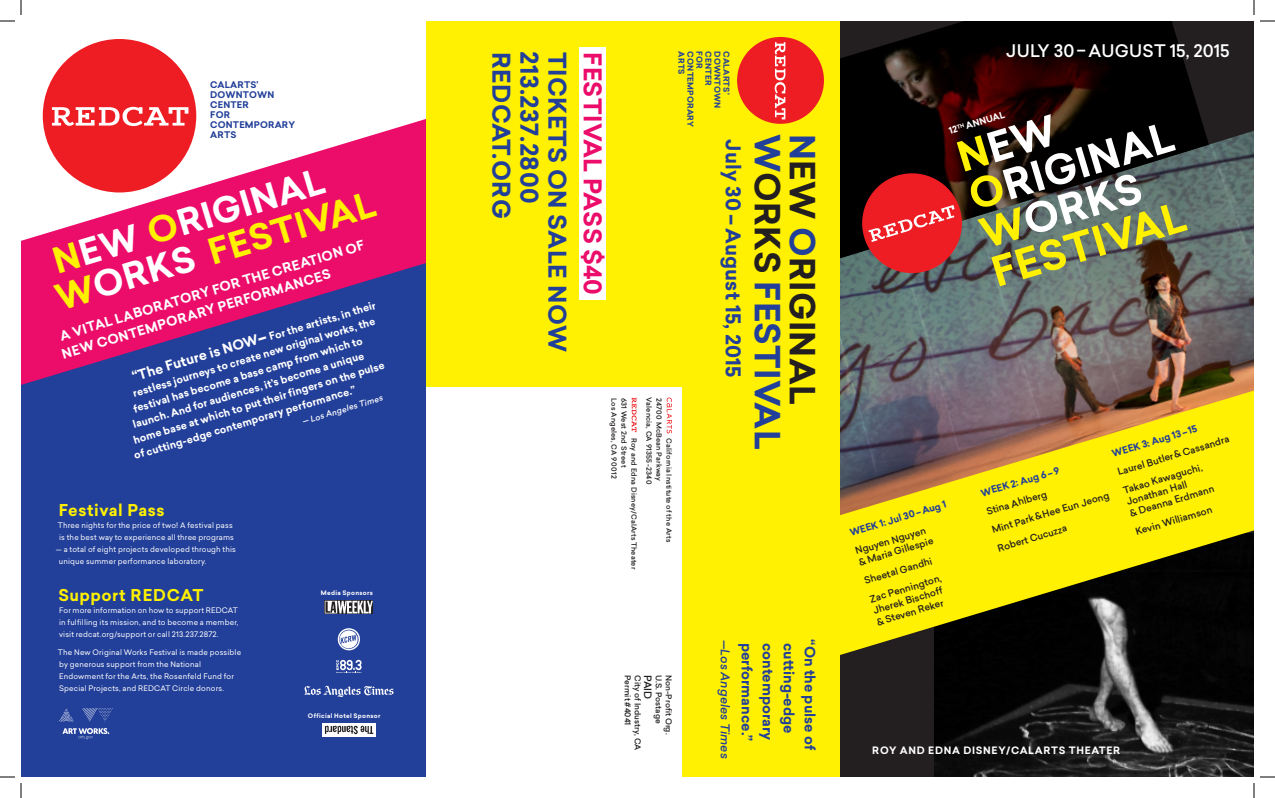
<style>
.page{position:relative;width:1275px;height:798px;background:#fff}
.page>*{position:absolute;margin:0;border:0;box-sizing:border-box;transform-origin:0 0}
.t1{font:700 40.5px/40.1px "Sailec";color:#fff}
.t2{font:700 35px/36.2px "Sailec";color:#fff}
.t3{font:700 34px/35px "Sailec";letter-spacing:.01em;color:#231f20}
.t4{font:700 24px "Sailec";letter-spacing:.02em;color:#223f99}
.t5{font:700 24px "Sailec";letter-spacing:.02em;color:#ec0c6a}
.t6{font:700 20px "Sailec";letter-spacing:.01em;color:#223f99}
.t7{font:500 17px "Sailec";color:#fff}
.t8{font:700 16px "Sailec";letter-spacing:.03em;color:#fff101}
.t9{font:700 14px "Sailec";color:#223f99}
.t10{font:700 13px/17.9px "Sailec";color:#fff}
.t11{font:italic 500 12px "Sailec";color:#223f99}
.t12{font:700 10.2px "Sailec";color:#fff}
.t13{font:700 10px "Sailec";letter-spacing:.07em;color:#fff}
.t14{font:500 10px "Sailec";color:#231f20}
.t15{font:500 9.5px/19.2px "Sailec";color:#231f20}
.t16{font:700 9.5px "Sailec";color:#223f99}
.t17{font:700 9px/10px "Sailec";letter-spacing:.02em;color:#223f99}
.t18{font:700 9px "Sailec";color:#fff}
.t19{font:500 8px "Sailec";color:#231f20}
.t20{font:700 8px "Sailec";letter-spacing:.02em;color:#223f99}
.t21{font:italic 500 8px "Sailec";color:#fff}
.t22{font:7.5px/12px "Sailec";letter-spacing:.02em;color:#fff}
.t23{font:500 7px "Sailec";letter-spacing:.02em;color:#231f20}
.t24{font:700 6.1px "Sailec";letter-spacing:.05em;color:#fff}
.s1{color:#fff101}
.s2{font-size:13.5px}
.s3{font-size:16.5px}
.s4{font-style:normal}
.s5{color:#223f99}
</style>
<div class="page">
<div style="left:21px;top:21px;width:405px;height:756px;background:#223f99"></div>
<div style="left:840px;top:509px;width:414px;height:268px;background:#231f20"></div>
<img style="left:935px;top:661px;width:319px;height:116px">
<div style="left:21px;top:21px;width:405px;height:98px;background:#fff"></div>
<div style="left:43px;top:39px;width:153px;height:153px;background:#ee1d23;border-radius:50%"></div>
<svg style="left:52px;top:107px;width:136px;height:12px"></svg>
<svg style="left:21px;top:119px;width:405px;height:266px;fill:#ec0c6a"></svg>
<img style="left:840px;top:279px;width:414px;height:112px">
<svg style="left:840px;top:21px;width:414px;height:258px"></svg>
<img style="left:840px;top:21px;width:369px;height:239px">
<svg style="left:840px;top:391px;width:414px;height:270px;fill:#fff101"></svg>
<svg style="left:856px;top:167px;width:112px;height:112px"></svg>
<img style="left:323px;top:723px;width:52px;height:13px">
<img style="left:325px;top:601px;width:48px;height:13px">
<svg style="left:304px;top:686px;width:90px;height:11px"></svg>
<svg style="left:336px;top:660px;width:26px;height:13px"></svg>
<svg style="left:62px;top:728px;width:47px;height:11px"></svg>
<svg style="left:82px;top:708px;width:31px;height:14px"></svg>
<svg style="left:59px;top:708px;width:15px;height:14px"></svg>
<svg style="left:338px;top:628px;width:22px;height:22px"></svg>
<div style="left:426px;top:21px;width:414px;height:756px;background:#fff101"></div>
<div style="left:737px;top:37px;width:87px;height:87px;background:#ee1d23;border-radius:50%"></div>
<svg style="left:775px;top:42px;width:11px;height:77px"></svg>
<div style="left:426px;top:387px;width:256px;height:390px;background:#fff"></div>
<svg style="left:667px;top:398px;width:5px;height:36px"></svg>
<svg style="left:632px;top:398px;width:5px;height:34px"></svg>
<div style="left:579px;top:47px;width:27px;height:253px;background:#fff"></div>
<svg style="left:0;top:0;width:22px;height:22px"></svg>
<svg style="left:0;top:776px;width:22px;height:22px"></svg>
<svg style="left:1253px;top:0;width:22px;height:22px"></svg>
<svg style="left:1253px;top:776px;width:22px;height:22px"></svg>
<p class="t17" style="left:210px;top:80px;width:86px">CALARTS’<br>DOWNTOWN<br>CENTER<br>FOR<br>CONTEMPORARY<br>ARTS</p>
<h2 class="t2" style="left:41px;top:248px;width:334px;rotate:-17deg"><span class="s1">N</span>EW <span class="s1">O</span>RIGINAL<br><span class="s1">W</span>ORKS <span class="s1">FESTIVAL</span></h2>
<h3 class="t10" style="left:55px;top:329px;width:322px;rotate:-17deg">A VITAL LABORATORY FOR THE CREATION OF<br>NEW CONTEMPORARY PERFORMANCES</h3>
<h3 class="t12" style="left:131px;top:372px;width:255px;rotate:-17deg"><span class="s2">“The Future is NOW</span><span class="s3">–</span> For the artists, in their</h3>
<h3 class="t12" style="left:131px;top:387px;width:254px;rotate:-17deg">restless journeys to create new original works, the</h3>
<h3 class="t12" style="left:132px;top:402px;width:240px;rotate:-17deg">festival has become a base camp from which to</h3>
<h3 class="t12" style="left:131px;top:418px;width:242px;rotate:-17deg">launch. And for audiences, it’s become a unique</h3>
<h3 class="t12" style="left:132px;top:434px;width:263px;rotate:-17deg">home base at which to put their fingers on the pulse</h3>
<h3 class="t12" style="left:132px;top:449px;width:233px;rotate:-17deg">of cutting-edge contemporary performance.”</h3>
<p class="t21" style="left:301px;top:416px;width:85px;rotate:-17deg"><span class="s4">—</span> Los Angeles Times</p>
<h3 class="t8" style="left:59px;top:499px;width:107px">Festival Pass</h3>
<p class="t22" style="left:58px;top:519px;width:178px">Three nights for the price of two! A festival pass is the best way to experience all three programs</p>
<p class="t22" style="left:59px;top:543px;width:178px;text-indent:-3px">— a total of eight projects developed through this unique summer performance laboratory.</p>
<h3 class="t8" style="left:58px;top:584px;width:147px">Support REDCAT</h3>
<p class="t22" style="left:59px;top:604px;width:181px;text-align:justify">For more information on how to support REDCAT in fulfilling its mission, and to become a member, visit redcat.org/support or call 213.237.2872.</p>
<p class="t22" style="left:58px;top:646px;width:185px">The New Original Works Festival is made possible by generous support from the National Endowment for the Arts, the Rosenfeld Fund for Special Projects, and REDCAT Circle donors.</p>
<p class="t24" style="left:321px;top:589px;width:53px">Media Sponsors</p>
<p class="t24" style="left:308px;top:711px;width:74px">Official Hotel Sponsor</p>
<h3 class="t4" style="left:518px;top:52px;width:168px;rotate:90deg">REDCAT.ORG</h3>
<h3 class="t4" style="left:546px;top:51px;width:154px;rotate:90deg">213.237.2800</h3>
<h3 class="t4" style="left:574px;top:52px;width:301px;rotate:90deg">TICKETS ON SALE NOW</h3>
<h3 class="t5" style="left:610px;top:52px;width:245px;rotate:90deg">FESTIVAL PASS $40</h3>
<p class="t20" style="left:687px;top:51px;width:25px;rotate:90deg">ARTS</p>
<p class="t20" style="left:696px;top:51px;width:77px;rotate:90deg">CONTEMPORARY</p>
<p class="t20" style="left:705px;top:51px;width:19px;rotate:90deg">FOR</p>
<p class="t20" style="left:714px;top:51px;width:36px;rotate:90deg">CENTER</p>
<p class="t20" style="left:723px;top:51px;width:58px;rotate:90deg">DOWNTOWN</p>
<p class="t20" style="left:732px;top:51px;width:44px;rotate:90deg">CALARTS’</p>
<h3 class="t6" style="left:747px;top:139px;width:240px;rotate:90deg">July 30–August 15, 2015</h3>
<p class="t23" style="left:619px;top:398px;width:82px;rotate:90deg">Los Angeles, CA 90012</p>
<p class="t23" style="left:629px;top:398px;width:71px;rotate:90deg">631 West 2nd Street</p>
<p class="t23" style="left:639px;top:438px;width:133px;rotate:90deg">Roy and Edna Disney/CalArts Theater</p>
<p class="t23" style="left:654px;top:397px;width:88px;rotate:90deg">Valencia, CA 91355-2340</p>
<p class="t23" style="left:664px;top:398px;width:85px;rotate:90deg">24700 McBean Parkway</p>
<p class="t23" style="left:674px;top:438px;width:105px;rotate:90deg">California Institute of the Arts</p>
<h3 class="t3" style="left:819px;top:134px;width:317px;rotate:90deg"><span class="s5">N</span>EW <span class="s5">O</span>RIGINAL<br><span class="s5">W</span>ORKS <span class="s5">FESTIVAL</span></h3>
<p class="t19" style="left:643px;top:675px;width:76px;rotate:90deg">City of Industry, CA</p>
<h3 class="t14" style="left:655px;top:675px;width:26px;rotate:90deg">PAID</h3>
<p class="t19" style="left:664px;top:675px;width:50px;rotate:90deg">U.S. Postage</p>
<p class="t19" style="left:674px;top:675px;width:61px;rotate:90deg">Non-Profit Org.</p>
<p class="t19" style="left:633px;top:675px;width:52px;rotate:90deg">Permit #4041</p>
<h3 class="t11" style="left:734px;top:640px;width:121px;rotate:90deg">—Los Angeles Times</h3>
<h3 class="t9" style="left:757px;top:643px;width:100px;rotate:90deg">performance.”</h3>
<h3 class="t9" style="left:778px;top:643px;width:99px;rotate:90deg">contemporary</h3>
<h3 class="t9" style="left:799px;top:643px;width:92px;rotate:90deg">cutting-edge</h3>
<h3 class="t9" style="left:820px;top:639px;width:112px;rotate:90deg">“On the pulse of</h3>
<h3 class="t7" style="left:1006px;top:39px;width:225px">JULY 30–AUGUST 15, 2015</h3>
<p class="t18" style="left:947px;top:125px;width:59px;rotate:-17deg">12<sup>TH</sup> ANNUAL</p>
<h1 class="t1" style="left:952px;top:140px;width:214px;rotate:-17deg"><span class="s1">N</span>EW<br><span class="s1">O</span>RIGINAL<br><span class="s1">W</span>ORKS<br><span class="s1">FESTIVAL</span></h1>
<p class="t16" style="left:848px;top:526px;width:102px;rotate:-17deg">WEEK 1: Jul 30–Aug 1</p>
<p class="t15" style="left:854px;top:545px;width:79px;line-height:12px;rotate:-17deg">Nguyen Nguyen &amp; Maria Gillespie</p>
<p class="t15" style="left:862px;top:572px;width:76px;rotate:-17deg">Sheetal Gandhi<br>Zac Pennington,</p>
<p class="t15" style="left:872px;top:605px;width:73px;line-height:12px;rotate:-17deg">Jherek Bischoff &amp; Steven Reker</p>
<p class="t16" style="left:1110px;top:447px;width:90px;rotate:-17deg">WEEK 3: Aug 13–15</p>
<p class="t15" style="left:1115px;top:463px;width:118px;rotate:-17deg">Laurel Butler&amp; Cassandra<br>Takao Kawaguchi,</p>
<p class="t16" style="left:979px;top:487px;width:83px;rotate:-17deg">WEEK 2: Aug 6–9</p>
<p class="t15" style="left:1125px;top:496px;width:89px;line-height:12.1px;rotate:-17deg">Jonathan Hall<br>&amp; Deanna Erdmann</p>
<p class="t15" style="left:984px;top:503px;width:124px;rotate:-17deg">Stina Ahlberg<br>Mint Park&amp;Hee Eun Jeong<br>Robert Cucuzza</p>
<p class="t15" style="left:1133px;top:523px;width:81px;rotate:-17deg">Kevin Williamson</p>
<h3 class="t13" style="left:872px;top:744px;width:249px">ROY AND EDNA DISNEY/CALARTS THEATER</h3>
</div>
